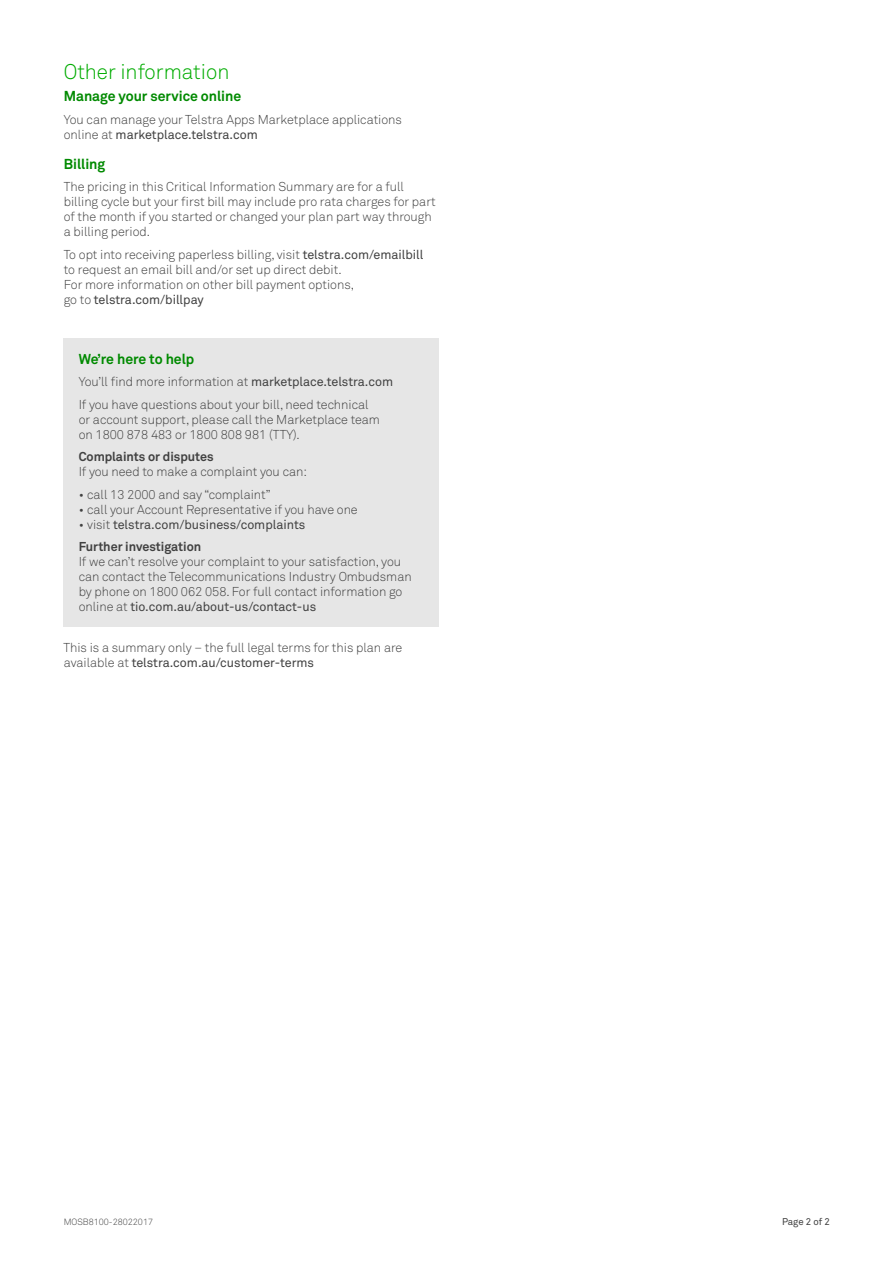
<style>
.page{position:relative;width:893px;height:1263px;background:#fff}
.page>*{position:absolute;margin:0;border:0;box-sizing:border-box;transform-origin:0 0}
.Subhead__Section_Int{font:300 21px "Telstra Akkurat";color:#00ac00}
.Subhead__Bold_9_5pt{font:700 14.25px "Telstra Akkurat";color:#008a00}
.Body__Text__1_2sp{font:300 12.75px/15px "Telstra Akkurat";color:#414141}
.Body__Text__1sp{font:300 12.75px/15px "Telstra Akkurat";color:#414141}
.t1{font:12.75px/22.5px "Telstra Akkurat";color:#414141}
.t2{font:9.75px "Telstra Akkurat";letter-spacing:-.005em;color:#414141}
.T_C__Version_Control{font:300 9px "Telstra Akkurat";color:#414141}
.s1{font-weight:400}
.s2{font-weight:700}
.s3{font-weight:300}
</style>
<div class="page">
<div style="left:64px;top:338px;width:375px;height:288px;background:#e6e6e6"></div>
<p class="Subhead__Section_Int" style="left:64px;top:59px;width:167px">Other information</p>
<p class="Subhead__Bold_9_5pt" style="left:64px;top:87px;width:179px">Manage your service online</p>
<p class="Body__Text__1sp" style="left:64px;top:112px;width:340px">You can manage your Telstra Apps Marketplace applications online at <span class="s1">marketplace.telstra.com</span></p>
<p class="Subhead__Bold_9_5pt" style="left:64px;top:155px;width:43px">Billing</p>
<p class="Body__Text__1_2sp" style="left:64px;top:179px;width:373px">The pricing in this Critical Information Summary are for a full billing cycle but your first bill may include pro rata charges for part of the month if you started or changed your plan part way through a billing period.</p>
<p class="Body__Text__1_2sp" style="left:64px;top:247px;width:361px">To opt into receiving paperless billing, visit <span class="s1">telstra.com/emailbill </span>to request an email bill and/or set up direct debit.<br>For more information on other bill payment options,<br>go to <span class="s1">telstra.com/billpay</span></p>
<p class="Subhead__Bold_9_5pt" style="left:79px;top:350px;width:117px">We’re here to help</p>
<p class="Body__Text__1_2sp" style="left:79px;top:371px;width:316px;line-height:22.5px">You’ll find more information at <span class="s1">marketplace.telstra.com<br></span>If you have questions about your bill, need technical</p>
<p class="Body__Text__1_2sp" style="left:79px;top:412px;width:303px">or account support, please call the Marketplace team on 1800 878 483 or 1800 808 981 (TTY).</p>
<p class="Body__Text__1_2sp" style="left:79px;top:449px;width:230px"><span class="s2">Complaints or disputes<br></span>If you need to make a complaint you can:</p>
<p class="Body__Text__1_2sp" style="left:79px;top:487px;width:193px">• call 13 2000 and say “complaint”</p>
<p class="Body__Text__1_2sp" style="left:79px;top:502px;width:281px">• call your Account Representative if you have one</p>
<p class="t1" style="left:79px;top:513px;width:228px"><span class="s3">• visit</span> telstra.com/business/complaints<br><span class="s2">Further investigation</span></p>
<p class="Body__Text__1_2sp" style="left:79px;top:554px;width:334px">If we can’t resolve your complaint to your satisfaction, you can contact the Telecommunications Industry Ombudsman by phone on 1800 062 058. For full contact information go online at <span class="s1">tio.com.au/about-us/contact-us</span></p>
<p class="Body__Text__1_2sp" style="left:63px;top:640px;width:340px">This is a summary only – the full legal terms for this plan are available at <span class="s1">telstra.com.au/customer-terms</span></p>
<p class="T_C__Version_Control" style="left:64px;top:1216px;width:91px">MOSB8100-28022017</p>
<p class="t2" style="left:782px;top:1216px;width:50px">Page 2 of 2</p>
</div>
